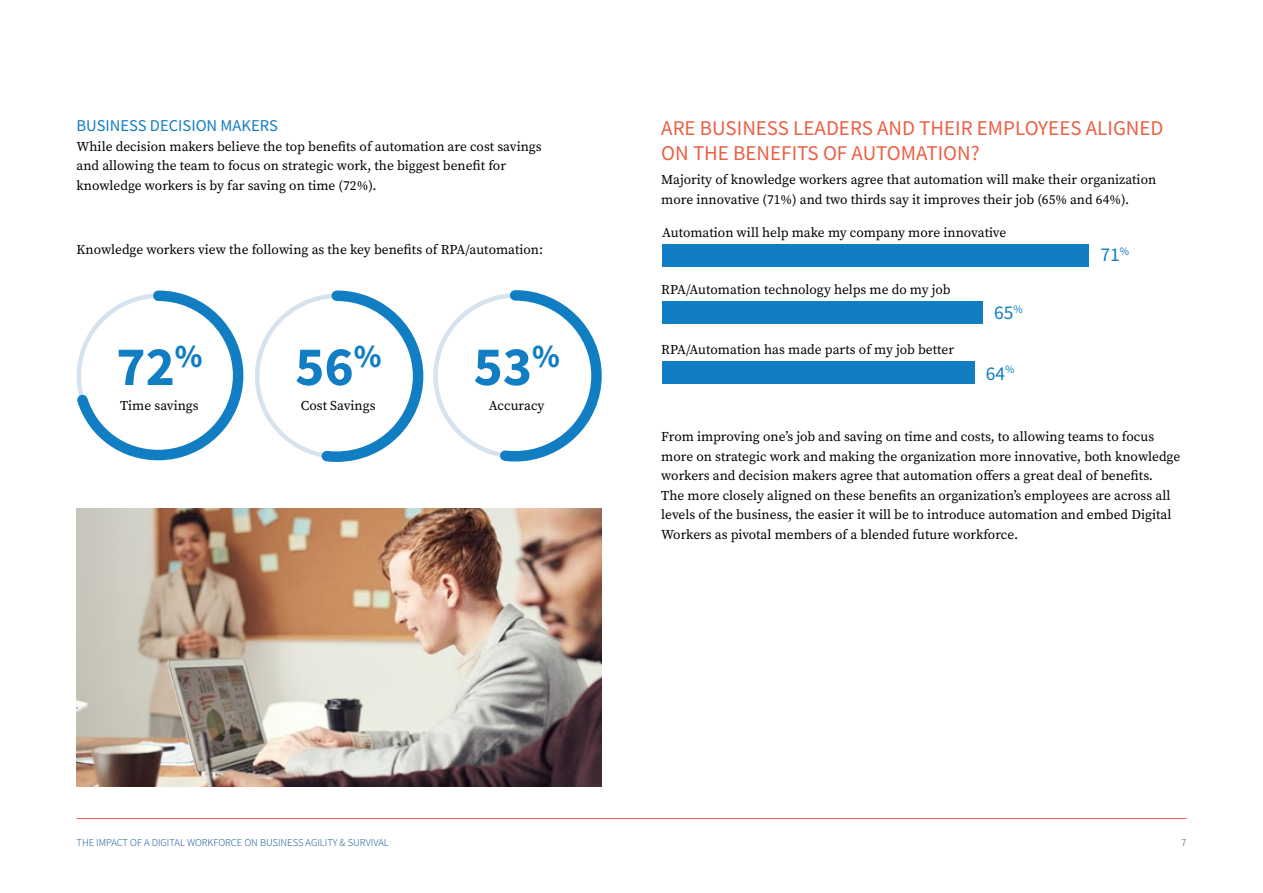
<style>
.page{position:relative;width:1263px;height:893px;background:#fff}
.page>*{position:absolute;margin:0;border:0;box-sizing:border-box;transform-origin:0 0}
.t1{font:700 55.5px "Source Sans Pro";color:#117dc2}
.t2{font:21px/25.5px "Source Sans Pro";color:#eb5f44}
.t3{font:19.5px "Source Sans Pro";color:#117dc2}
.t4{font:16.5px "Source Sans Pro";color:#117dc2}
.t5{font:13.5px/19.5px "Source Serif Pro";color:#000}
.t6{font:13.5px "Source Serif Pro";color:#020203}
.t7{font:11.4px "Source Sans Pro";color:#117dc2}
.t8{font:300 10.5px "Source Sans Pro";color:#0e4b8f}
</style>
<div class="page">
<hr style="left:77px;top:818px;width:1109px;height:1px;background:#eb5f44">
<svg style="left:76px;top:290px;width:526px;height:172px"></svg>
<div style="left:662px;top:245px;width:427px;height:22px;background:#117dc2"></div>
<div style="left:662px;top:301px;width:321px;height:23px;background:#117dc2"></div>
<div style="left:662px;top:362px;width:312px;height:22px;background:#117dc2"></div>
<img style="left:77px;top:508px;width:525px;height:279px">
<p class="t4" style="left:77px;top:115px;width:203px">BUSINESS DECISION MAKERS</p>
<p class="t5" style="left:77px;top:137px;width:467px">While decision makers believe the top benefits of automation are cost savings and allowing the team to focus on strategic work, the biggest benefit for knowledge workers is by far saving on time (72%).</p>
<p class="t5" style="left:77px;top:240px;width:468px">Knowledge workers view the following as the key benefits of RPA/automation:</p>
<h1 class="t1" style="left:116px;top:329px;width:88px">72<sup>%</sup></h1>
<p class="t5" style="left:120px;top:395px;width:80px">Time savings</p>
<h1 class="t1" style="left:295px;top:329px;width:88px">56<sup>%</sup></h1>
<p class="t5" style="left:301px;top:395px;width:76px">Cost Savings</p>
<h1 class="t1" style="left:473px;top:329px;width:88px">53<sup>%</sup></h1>
<p class="t5" style="left:489px;top:395px;width:57px">Accuracy</p>
<h2 class="t2" style="left:661px;top:115px;width:504px">ARE BUSINESS LEADERS AND THEIR EMPLOYEES ALIGNED<br>ON THE BENEFITS OF AUTOMATION?</h2>
<p class="t5" style="left:661px;top:170px;width:496px">Majority of knowledge workers agree that automation will make their organization more innovative (71%) and two thirds say it improves their job (65% and 64%).</p>
<p class="t6" style="left:662px;top:224px;width:346px">Automation will help make my company more innovative</p>
<p class="t6" style="left:661px;top:280px;width:291px">RPA/Automation technology helps me do my job</p>
<p class="t6" style="left:661px;top:341px;width:294px">RPA/Automation has made parts of my job better</p>
<h3 class="t3" style="left:994px;top:300px;width:30px">65<sup>%</sup></h3>
<p class="t7" style="left:1005px;top:362px;width:11px">%</p>
<h3 class="t3" style="left:986px;top:361px;width:21px">64</h3>
<h3 class="t3" style="left:1100px;top:242px;width:30px">71<sup>%</sup></h3>
<p class="t5" style="left:661px;top:427px;width:520px">From improving one’s job and saving on time and costs, to allowing teams to focus more on strategic work and making the organization more innovative, both knowledge workers and decision makers agree that automation offers a great deal of benefits.<br>The more closely aligned on these benefits an organization’s employees are across all levels of the business, the easier it will be to introduce automation and embed Digital Workers as pivotal members of a blended future workforce.</p>
<p class="t8" style="left:77px;top:836px;width:314px">THE IMPACT OF A DIGITAL WORKFORCE ON BUSINESS AGILITY &amp; SURVIVAL</p>
<p class="t8" style="left:1181px;top:836px;width:7px">7</p>
</div>
